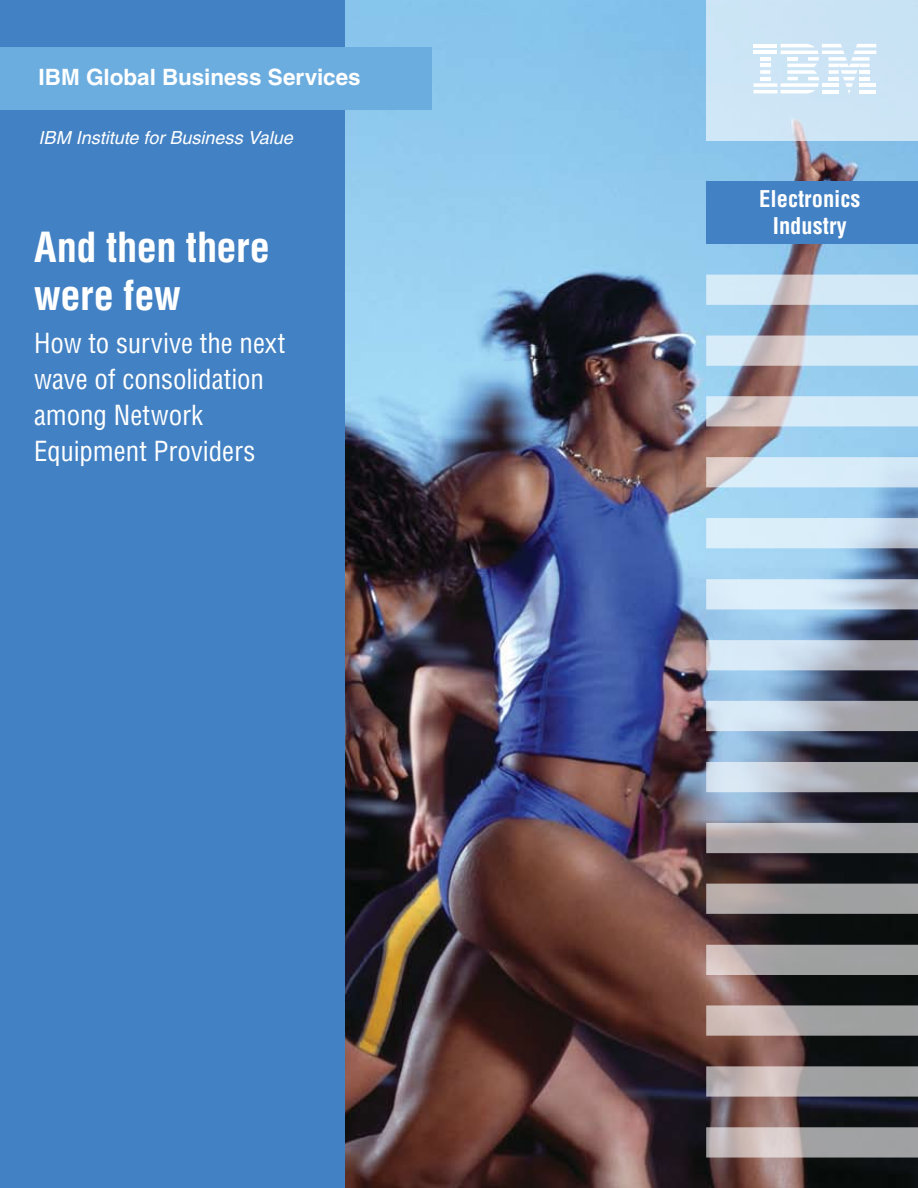
<style>
.page{position:relative;width:918px;height:1188px;background:#fff}
.page>*{position:absolute;margin:0;border:0;box-sizing:border-box;transform-origin:0 0}
.t1{font:700 condensed 40.5px/48.6px "Helvetica";letter-spacing:-.01em;color:#fff}
.t2{font:condensed 27px/36px "Helvetica";letter-spacing:-.005em;color:#fff}
.t3{font:700 22.5px "Helvetica";color:#fff}
.t4{font:700 condensed 22.5px/27px "Helvetica";color:#fff;text-align:center}
.t5{font:italic 18px "Helvetica";color:#fff}
</style>
<div class="page">
<img style="left:345px;top:0;width:573px;height:1188px">
<div style="left:706px;top:0;width:212px;height:141px;background:#cce5f5"></div>
<div style="left:0;top:0;width:345px;height:1188px;background:#4281c3"></div>
<div style="left:706px;top:182px;width:212px;height:62px;background:#4281c3"></div>
<div style="left:0;top:47px;width:432px;height:62px;background:#6caddf"></div>
<svg style="left:706px;top:1127px;width:212px;height:31px;background:#b2acac"></svg>
<svg style="left:706px;top:1066px;width:212px;height:31px;background:#ada7a7"></svg>
<svg style="left:706px;top:1005px;width:212px;height:31px;background:#afa9a7"></svg>
<svg style="left:706px;top:945px;width:212px;height:30px;background:#a9a6a6"></svg>
<svg style="left:706px;top:884px;width:212px;height:30px;background:#a6a3a2"></svg>
<svg style="left:706px;top:823px;width:212px;height:30px;background:#aaa7aa"></svg>
<svg style="left:706px;top:762px;width:212px;height:30px;background:#b8bec6"></svg>
<svg style="left:706px;top:701px;width:212px;height:30px;background:#bbc3cd"></svg>
<svg style="left:706px;top:640px;width:212px;height:30px;background:#c1cbd7"></svg>
<svg style="left:706px;top:579px;width:212px;height:30px;background:#ccdce9"></svg>
<svg style="left:706px;top:518px;width:212px;height:30px;background:#d3e6f3"></svg>
<svg style="left:706px;top:457px;width:212px;height:30px;background:#d6e5f0"></svg>
<svg style="left:706px;top:396px;width:212px;height:30px;background:#d3dce5"></svg>
<svg style="left:706px;top:336px;width:212px;height:30px;background:#d3dfe9"></svg>
<svg style="left:706px;top:275px;width:212px;height:30px;background:#d2e2ee"></svg>
<svg style="left:754px;top:44px;width:122px;height:49px"></svg>
<hr style="left:822px;top:90px;width:17px;height:3px;background:#fff">
<hr style="left:754px;top:90px;width:23px;height:3px;background:#fff">
<p class="t3" style="left:39px;top:63px;width:324px">IBM Global Business Services</p>
<p class="t5" style="left:39px;top:128px;width:256px">IBM Institute for Business Value</p>
<h1 class="t1" style="left:34px;top:223px;width:238px">And then there were few</h1>
<p class="t2" style="left:34px;top:325px;width:253px">How to survive the next wave of consolidation among Network<br>Equipment Providers</p>
<p class="t4" style="left:759px;top:185px;width:103px">Electronics<br>Industry</p>
</div>
